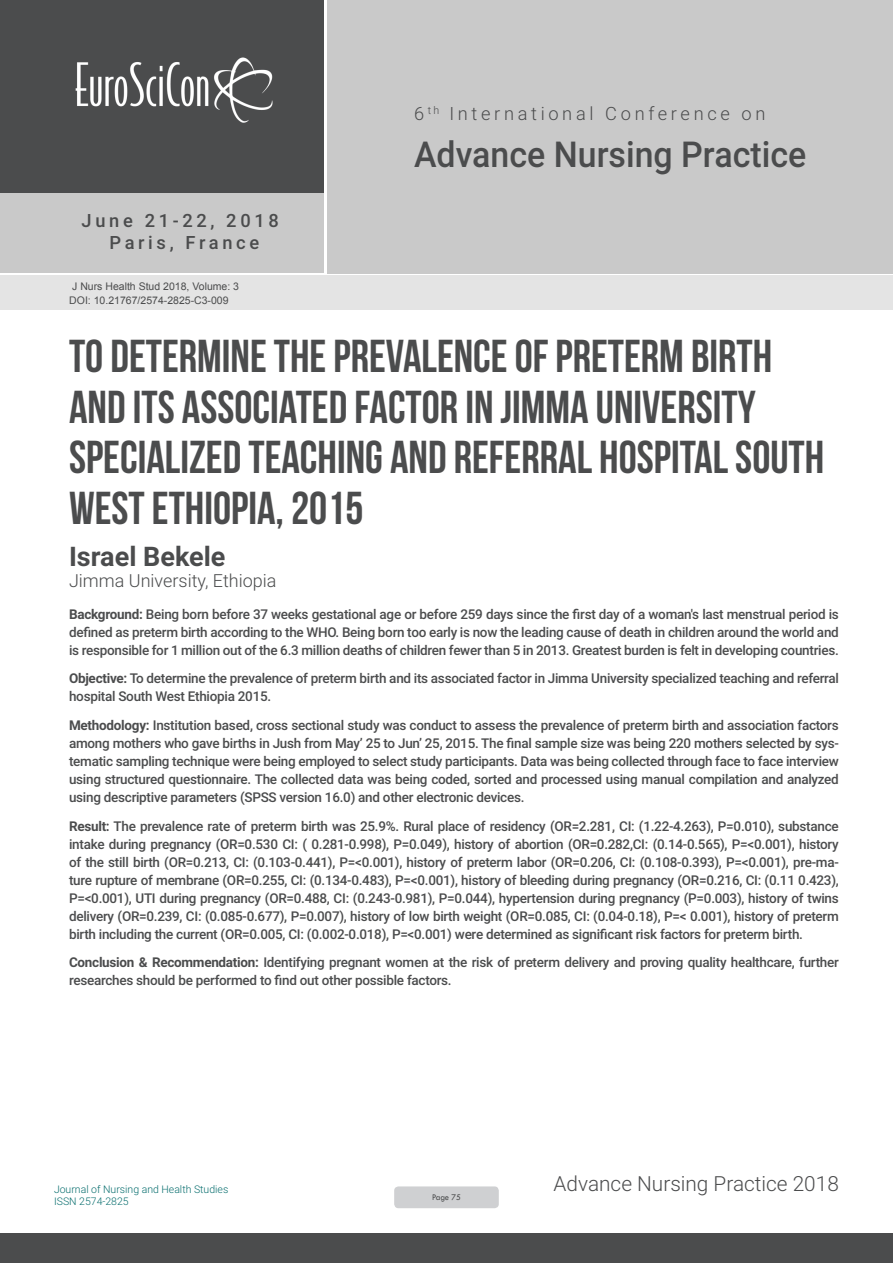
<style>
.page{position:relative;width:893px;height:1263px;background:#fff}
.page>*{position:absolute;margin:0;border:0;box-sizing:border-box;transform-origin:0 0}
.t1{font:46.05px/50.7px "Bebas Neue";color:#4b4c4d}
.t2{font:500 35.7px "Roboto";color:#4b4c4d;scale:.95 1}
.t3{font:700 27px "Roboto";color:#4b4c4d}
.t4{font:300 20.85px "Roboto";color:#4b4c4d}
.t5{font:300 18.3px "Roboto";letter-spacing:.2em;color:#4b4c4d}
.t6{font:500 18.3px/21.9px "Roboto";letter-spacing:.2em;color:#4b4c4d;text-align:center}
.t7{font:300 18px "Roboto";color:#4b4c4d}
.Biography{font:500 13.5px/18px "Roboto";letter-spacing:-.02em;color:#4b4c4d;text-align:justify}
.t8{font:10.5px "Arial";color:#4b4c4d}
.t9{font:300 10.5px/12.6px "Roboto";color:#086e6e}
.t10{font:9px "Tw Cen";letter-spacing:-.02em;color:#4b4c4d;scale:.95 1}
.s1{font-weight:700}
</style>
<div class="page">
<div style="left:0;top:0;width:323px;height:193px;background:#4b4c4d"></div>
<div style="left:1px;top:193px;width:323px;height:80px;background:#c9c9c9"></div>
<div style="left:327px;top:0;width:566px;height:273px;background:#c9c9c9"></div>
<img style="left:75px;top:57px;width:198px;height:66px">
<div style="left:0;top:1233px;width:893px;height:30px;background:#4b4c4d"></div>
<div style="left:1px;top:275px;width:892px;height:35px;background:#e4e4e4"></div>
<div style="left:394px;top:1186px;width:105px;height:22px;background:#cfd0d2;border-radius:4px"></div>
<h3 class="t6" style="left:82px;top:209px;width:199px">June 21-22, 2018<br>Paris, France</h3>
<p class="t8" style="left:72px;top:279px;width:168px">J Nurs Health Stud 2018, Volume: 3</p>
<p class="t8" style="left:69px;top:293px;width:161px">DOI: 10.21767/2574-2825-C3-009</p>
<h3 class="t5" style="left:414px;top:100px;width:353px">6 <sup>th</sup> International Conference on</h3>
<h2 class="t2" style="left:414px;top:129px;width:414px">Advance Nursing Practice</h2>
<p class="t1" style="left:69px;top:330px;width:757px">TO DETERMINE THE PREVALENCE OF PRETERM BIRTH AND ITS ASSOCIATED FACTOR IN JIMMA UNIVERSITY SPECIALIZED TEACHING AND REFERRAL HOSPITAL SOUTH WEST ETHIOPIA, 2015</p>
<p class="t3" style="left:69px;top:537px;width:158px">Israel Bekele</p>
<p class="t7" style="left:69px;top:568px;width:209px">Jimma University, Ethiopia</p>
<p class="Biography" style="left:69px;top:604px;width:771px"><span class="s1">Background:</span> Being born before 37 weeks gestational age or before 259 days since the first day of a woman's last menstrual period is defined as preterm birth according to the WHO. Being born too early is now the leading cause of death in children around the world and is responsible for 1 million out of the 6.3 million deaths of children fewer than 5 in 2013. Greatest burden is felt in developing countries.</p>
<p class="Biography" style="left:69px;top:669px;width:771px"><span class="s1">Objective:</span> To determine the prevalence of preterm birth and its associated factor in Jimma University specialized teaching and referral hospital South West Ethiopia 2015.</p>
<p class="Biography" style="left:69px;top:716px;width:771px"><span class="s1">Methodology:</span> Institution based, cross sectional study was conduct to assess the prevalence of preterm birth and association factors among mothers who gave births in Jush from May’ 25 to Jun’ 25, 2015. The final sample size was being 220 mothers selected by sys&shy;tematic sampling technique were being employed to select study participants. Data was being collected through face to face interview using structured questionnaire. The collected data was being coded, sorted and processed using manual compilation and analyzed using descriptive parameters (SPSS version 16.0) and other electronic devices.</p>
<p class="Biography" style="left:69px;top:816px;width:771px"><span class="s1">Result:</span> The prevalence rate of preterm birth was 25.9%. Rural place of residency (OR=2.281, CI: (1.22-4.263), P=0.010), substance intake during pregnancy (OR=0.530 CI: ( 0.281-0.998), P=0.049), history of abortion (OR=0.282,CI: (0.14-0.565), P=&lt;0.001), history of the still birth (OR=0.213, CI: (0.103-0.441), P=&lt;0.001), history of preterm labor (OR=0.206, CI: (0.108-0.393), P=&lt;0.001), pre-ma&shy;ture rupture of membrane (OR=0.255, CI: (0.134-0.483), P=&lt;0.001), history of bleeding during pregnancy (OR=0.216, CI: (0.11 0.423), P=&lt;0.001), UTI during pregnancy (OR=0.488, CI: (0.243-0.981), P=0.044), hypertension during pregnancy (P=0.003), history of twins delivery (OR=0.239, CI: (0.085-0.677), P=0.007), history of low birth weight (OR=0.085, CI: (0.04-0.18), P=&lt; 0.001), history of preterm birth including the current (OR=0.005, CI: (0.002-0.018), P=&lt;0.001) were determined as significant risk factors for preterm birth.</p>
<p class="Biography" style="left:69px;top:953px;width:771px"><span class="s1">Conclusion &amp; Recommendation:</span> Identifying pregnant women at the risk of preterm delivery and proving quality healthcare, further researches should be performed to find out other possible factors.</p>
<p class="t9" style="left:54px;top:1182px;width:176px">Journal of Nursing and Health Studies<br>ISSN 2574-2825</p>
<p class="t10" style="left:432px;top:1192px;width:32px">Page 75</p>
<h3 class="t4" style="left:554px;top:1169px;width:287px">Advance Nursing Practice 2018</h3>
</div>
